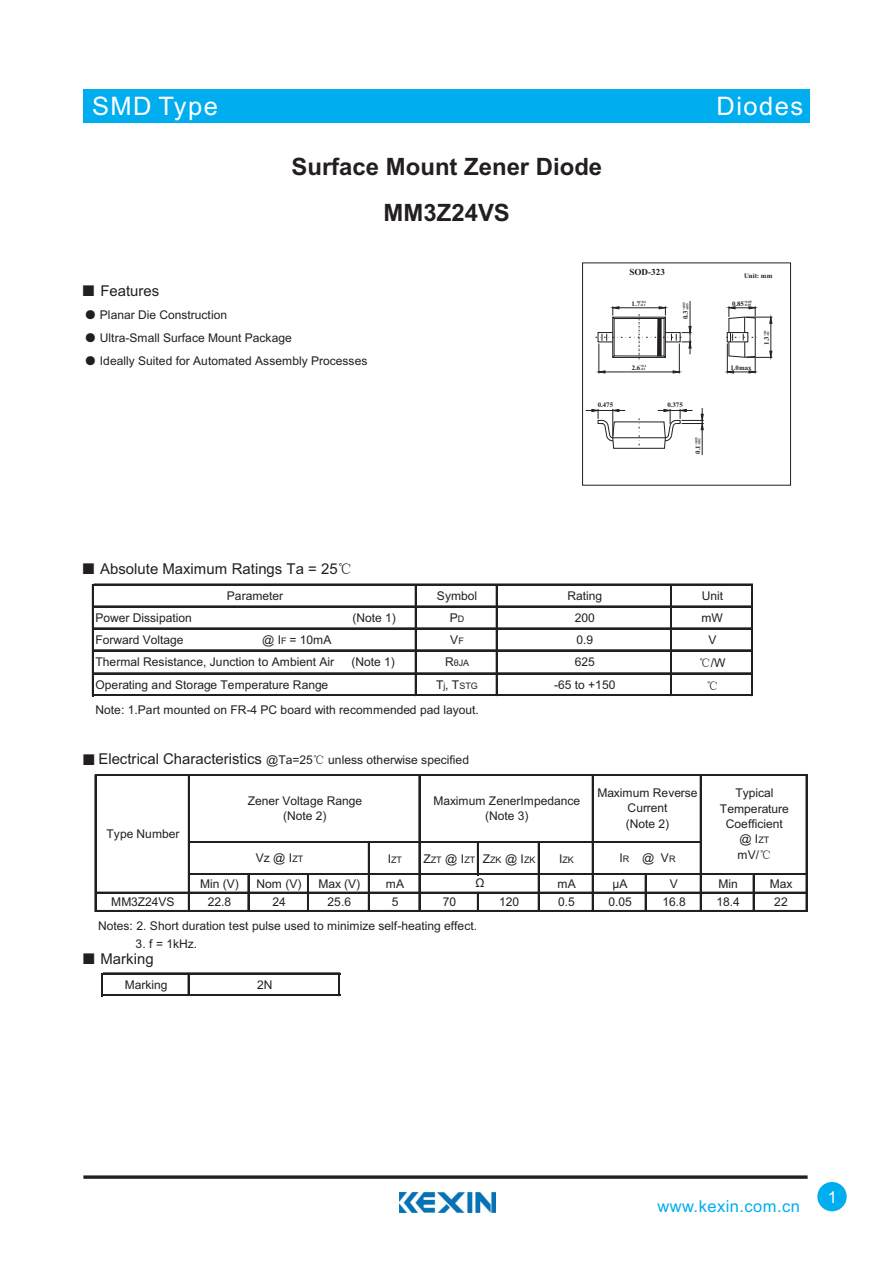
<style>
.page{position:relative;width:893px;height:1263px;background:#fff}
.page>*{position:absolute;margin:0;border:0;box-sizing:border-box;transform-origin:0 0}
.t1{font:25.5px "Arial";letter-spacing:.055em;color:#fff}
.t2{font:700 23.85px/46px "Arial";color:#231f20;text-align:center}
.t3{font:16.5px "Arial";letter-spacing:.03em;color:#00aeef}
.t4{font:16.5px "Arial";color:#fff}
.t5{font:14.85px "Arial";color:#231f20}
.t6{font:12px/15.3px "Arial";color:#231f20;text-align:center}
.t7{font:12px "Sim Sun";color:#231f20}
.t8{font:700 9.15px "Times New Roman";color:#231f20}
.t9{font:9px "Arial";color:#231f20}
.t10{font:700 6.9px "Times New Roman";color:#231f20}
.t11{font:700 3.45px/3.2px "Times New Roman";color:#231f20;text-align:right}
.s1{font-family:"Sim Sun"}
.s2{font-size:6.9px}
.s3{font-size:9px}
.s4{font-size:12px}
.s5{font-family:"Sim Sun";font-size:15px}
.s6{font-size:15px}
</style>
<div class="page">
<div style="left:83px;top:89px;width:727px;height:34px;background:#00aeef"></div>
<svg style="left:83px;top:1175px;width:725px;height:4px;background:#434040"></svg>
<div style="left:817px;top:1182px;width:30px;height:29px;background:#00aeef;border-radius:50%"></div>
<img style="left:400px;top:1193px;width:95px;height:19px">
<svg style="left:582px;top:262px;width:210px;height:224px"></svg>
<div style="left:582px;top:263px;width:209px;height:222px;border:1px solid #231f20"></div>
<svg style="left:586px;top:408px;width:118px;height:47px"></svg>
<svg style="left:726px;top:306px;width:46px;height:67px"></svg>
<svg style="left:595px;top:301px;width:97px;height:72px"></svg>
<hr style="left:92px;top:584px;width:2px;height:112px;background:#231f20">
<hr style="left:415px;top:585px;width:2px;height:111px;background:#231f20">
<hr style="left:496px;top:585px;width:2px;height:111px;background:#231f20">
<hr style="left:670px;top:585px;width:2px;height:111px;background:#231f20">
<hr style="left:751px;top:585px;width:2px;height:111px;background:#231f20">
<hr style="left:94px;top:584px;width:659px;height:1px;background:#231f20">
<hr style="left:94px;top:606px;width:659px;height:1px;background:#231f20">
<hr style="left:94px;top:628px;width:659px;height:1px;background:#231f20">
<hr style="left:94px;top:649px;width:659px;height:1px;background:#231f20">
<hr style="left:94px;top:650px;width:659px;height:1px;background:#231f20">
<hr style="left:94px;top:672px;width:659px;height:1px;background:#231f20">
<hr style="left:94px;top:673px;width:659px;height:1px;background:#231f20">
<hr style="left:94px;top:694px;width:659px;height:1px;background:#231f20">
<hr style="left:94px;top:695px;width:659px;height:1px;background:#231f20">
<hr style="left:101px;top:973px;width:2px;height:23px;background:#231f20">
<svg style="left:188px;top:974px;width:1px;height:20px"></svg>
<svg style="left:338px;top:974px;width:2px;height:20px"></svg>
<hr style="left:103px;top:972px;width:237px;height:1px;background:#231f20">
<hr style="left:103px;top:973px;width:237px;height:1px;background:#231f20">
<hr style="left:103px;top:994px;width:237px;height:1px;background:#231f20">
<hr style="left:103px;top:995px;width:237px;height:1px;background:#231f20">
<hr style="left:477px;top:843px;width:2px;height:32px;background:#231f20">
<hr style="left:95px;top:775px;width:1px;height:137px;background:#231f20">
<hr style="left:188px;top:776px;width:2px;height:136px;background:#231f20">
<hr style="left:419px;top:776px;width:1px;height:136px;background:#231f20">
<hr style="left:592px;top:776px;width:2px;height:136px;background:#231f20">
<hr style="left:700px;top:776px;width:2px;height:136px;background:#231f20">
<hr style="left:806px;top:776px;width:1px;height:136px;background:#231f20">
<hr style="left:368px;top:843px;width:2px;height:69px;background:#231f20">
<svg style="left:477px;top:893px;width:2px;height:17px"></svg>
<hr style="left:538px;top:843px;width:2px;height:69px;background:#231f20">
<hr style="left:248px;top:875px;width:1px;height:37px;background:#231f20">
<hr style="left:307px;top:875px;width:2px;height:37px;background:#231f20">
<hr style="left:645px;top:875px;width:1px;height:37px;background:#231f20">
<hr style="left:753px;top:875px;width:1px;height:37px;background:#231f20">
<hr style="left:96px;top:774px;width:711px;height:1px;background:#231f20">
<hr style="left:96px;top:775px;width:711px;height:1px;background:#231f20">
<hr style="left:190px;top:841px;width:512px;height:2px;background:#231f20">
<hr style="left:190px;top:873px;width:617px;height:1px;background:#231f20">
<hr style="left:190px;top:874px;width:617px;height:1px;background:#231f20">
<hr style="left:96px;top:892px;width:711px;height:1px;background:#231f20">
<hr style="left:96px;top:910px;width:711px;height:2px;background:#231f20">
<h1 class="t1" style="left:92px;top:96px;width:127px">SMD Type</h1>
<h2 class="t2" style="left:291px;top:146px;width:312px">Surface Mount Zener Diode<br>MM3Z24VS</h2>
<p class="t5" style="left:81px;top:286px;width:79px"><span class="s1">■</span> Features</p>
<p class="t6" style="left:85px;top:309px;width:144px"><span class="s1">●</span> Planar Die Construction</p>
<p class="t6" style="left:85px;top:332px;width:209px"><span class="s1">●</span> Ultra-Small Surface Mount Package</p>
<p class="t6" style="left:85px;top:355px;width:284px"><span class="s1">●</span> Ideally Suited for Automated Assembly Processes</p>
<h1 class="t1" style="left:717px;top:96px;width:88px">Diodes</h1>
<p class="t8" style="left:629px;top:269px;width:37px">SOD-323</p>
<p class="t10" style="left:744px;top:273px;width:30px">Unit: mm</p>
<p class="t11" style="left:632px;top:301px;width:16px"><span class="s2">1.7</span>+0.1 -0.1</p>
<p class="t11" style="left:683px;top:319px;width:18px;rotate:-90deg"><span class="s2">0.3</span>+0.05 -0.05</p>
<p class="t11" style="left:732px;top:301px;width:21px"><span class="s2">0.85</span>+0.05 -0.05</p>
<p class="t11" style="left:764px;top:345px;width:16px;rotate:-90deg"><span class="s2">1.3</span>+0.1 -0.1</p>
<p class="t11" style="left:632px;top:365px;width:16px"><span class="s2">2.6</span>+0.1 -0.1</p>
<p class="t10" style="left:730px;top:366px;width:23px">1.0max</p>
<p class="t10" style="left:598px;top:402px;width:17px">0.475</p>
<p class="t10" style="left:667px;top:402px;width:17px">0.375</p>
<p class="t11" style="left:695px;top:454px;width:18px;rotate:-90deg"><span class="s2">0.1</span>+0.05 -0.02</p>
<p class="t5" style="left:81px;top:563px;width:273px"><span class="s1">■</span> Absolute Maximum Ratings Ta = 25<span class="s1">℃</span></p>
<p class="t6" style="left:227px;top:589px;width:58px">Parameter</p>
<p class="t6" style="left:437px;top:589px;width:42px">Symbol</p>
<p class="t6" style="left:567px;top:589px;width:36px">Rating</p>
<p class="t6" style="left:702px;top:589px;width:23px">Unit</p>
<p class="t6" style="left:96px;top:611px;width:98px">Power Dissipation</p>
<p class="t6" style="left:352px;top:611px;width:45px">(Note 1)</p>
<p class="t6" style="left:450px;top:611px;width:16px">P<span class="s3">D</span></p>
<p class="t6" style="left:575px;top:611px;width:22px">200</p>
<p class="t6" style="left:701px;top:611px;width:23px">mW</p>
<p class="t6" style="left:96px;top:633px;width:90px">Forward Voltage</p>
<p class="t6" style="left:262px;top:633px;width:71px">@ I<span class="s3">F</span> = 10mA</p>
<p class="t6" style="left:450px;top:633px;width:15px">V<span class="s3">F</span></p>
<p class="t6" style="left:576px;top:633px;width:18px">0.9</p>
<p class="t6" style="left:708px;top:633px;width:10px">V</p>
<p class="t6" style="left:96px;top:655px;width:240px">Thermal Resistance, Junction to Ambient Air</p>
<p class="t6" style="left:351px;top:655px;width:45px">(Note 1)</p>
<p class="t9" style="left:445px;top:660px;width:26px"><span class="s4">R</span>θJA</p>
<p class="t6" style="left:575px;top:655px;width:22px">625</p>
<p class="t6" style="left:699px;top:656px;width:28px"><span class="s1">℃</span>/W</p>
<p class="t6" style="left:96px;top:678px;width:234px">Operating and Storage Temperature Range</p>
<p class="t9" style="left:436px;top:682px;width:43px"><span class="s4">T</span>j<span class="s4">, T</span>STG</p>
<p class="t6" style="left:554px;top:678px;width:63px">-65 to +150</p>
<p class="t7" style="left:706px;top:679px;width:14px">℃</p>
<p class="t6" style="left:96px;top:703px;width:385px">Note: 1.Part mounted on FR-4 PC board with recommended pad layout.</p>
<p class="t6" style="left:81px;top:753px;width:389px"><span class="s5">■</span><span class="s6">Electrical Characteristics</span> @Ta=25<span class="s1">℃</span> unless otherwise specified</p>
<p class="t6" style="left:107px;top:827px;width:75px">Type Number</p>
<p class="t6" style="left:248px;top:794px;width:116px">Zener Voltage Range (Note 2)</p>
<p class="t6" style="left:433px;top:794px;width:148px">Maximum ZenerImpedance (Note 3)</p>
<p class="t6" style="left:597px;top:786px;width:102px">Maximum Reverse<br>Current<br>(Note 2)</p>
<p class="t6" style="left:720px;top:786px;width:70px">Typical<br>Temperature<br>Coefficient @ I<span class="s3">ZT</span></p>
<p class="t6" style="left:256px;top:851px;width:49px">Vz @ I<span class="s3">ZT</span></p>
<p class="t6" style="left:738px;top:848px;width:35px">mV/<span class="s1">℃</span></p>
<p class="t6" style="left:619px;top:851px;width:58px">I<span class="s3">R</span> @ V<span class="s3">R</span></p>
<p class="t9" style="left:388px;top:856px;width:16px"><span class="s4">I</span>ZT</p>
<p class="t9" style="left:423px;top:856px;width:114px"><span class="s4">Z</span>ZT <span class="s4">@ I</span>ZT <span class="s4">Z</span>ZK <span class="s4">@ I</span>ZK</p>
<p class="t9" style="left:559px;top:856px;width:16px"><span class="s4">I</span>ZK</p>
<p class="t6" style="left:475px;top:876px;width:11px">Ω</p>
<p class="t6" style="left:200px;top:877px;width:40px">Min (V)</p>
<p class="t6" style="left:257px;top:877px;width:47px">Nom (V)</p>
<p class="t6" style="left:318px;top:877px;width:43px">Max (V)</p>
<p class="t6" style="left:386px;top:877px;width:20px">mA</p>
<p class="t6" style="left:557px;top:877px;width:20px">mA</p>
<p class="t6" style="left:612px;top:877px;width:16px">μA</p>
<p class="t6" style="left:670px;top:877px;width:10px">V</p>
<p class="t6" style="left:718px;top:877px;width:21px">Min</p>
<p class="t6" style="left:770px;top:877px;width:24px">Max</p>
<p class="t6" style="left:111px;top:895px;width:65px">MM3Z24VS</p>
<p class="t6" style="left:208px;top:895px;width:25px">22.8</p>
<p class="t6" style="left:272px;top:895px;width:15px">24</p>
<p class="t6" style="left:328px;top:895px;width:25px">25.6</p>
<p class="t6" style="left:392px;top:895px;width:8px">5</p>
<p class="t6" style="left:443px;top:895px;width:15px">70</p>
<p class="t6" style="left:499px;top:895px;width:22px">120</p>
<p class="t6" style="left:558px;top:895px;width:18px">0.5</p>
<p class="t6" style="left:608px;top:895px;width:25px">0.05</p>
<p class="t6" style="left:662px;top:895px;width:25px">16.8</p>
<p class="t6" style="left:716px;top:895px;width:25px">18.4</p>
<p class="t6" style="left:774px;top:895px;width:15px">22</p>
<p class="t6" style="left:98px;top:919px;width:381px">Notes: 2. Short duration test pulse used to minimize self-heating effect.</p>
<p class="t6" style="left:136px;top:937px;width:63px">3. f = 1kHz.</p>
<p class="t5" style="left:81px;top:954px;width:74px"><span class="s1">■</span> Marking</p>
<p class="t6" style="left:125px;top:978px;width:44px">Marking</p>
<p class="t6" style="left:257px;top:978px;width:17px">2N</p>
<h3 class="t3" style="left:657px;top:1200px;width:144px">www.kexin.com.cn</h3>
<h3 class="t4" style="left:828px;top:1191px;width:11px">1</h3>
</div>
